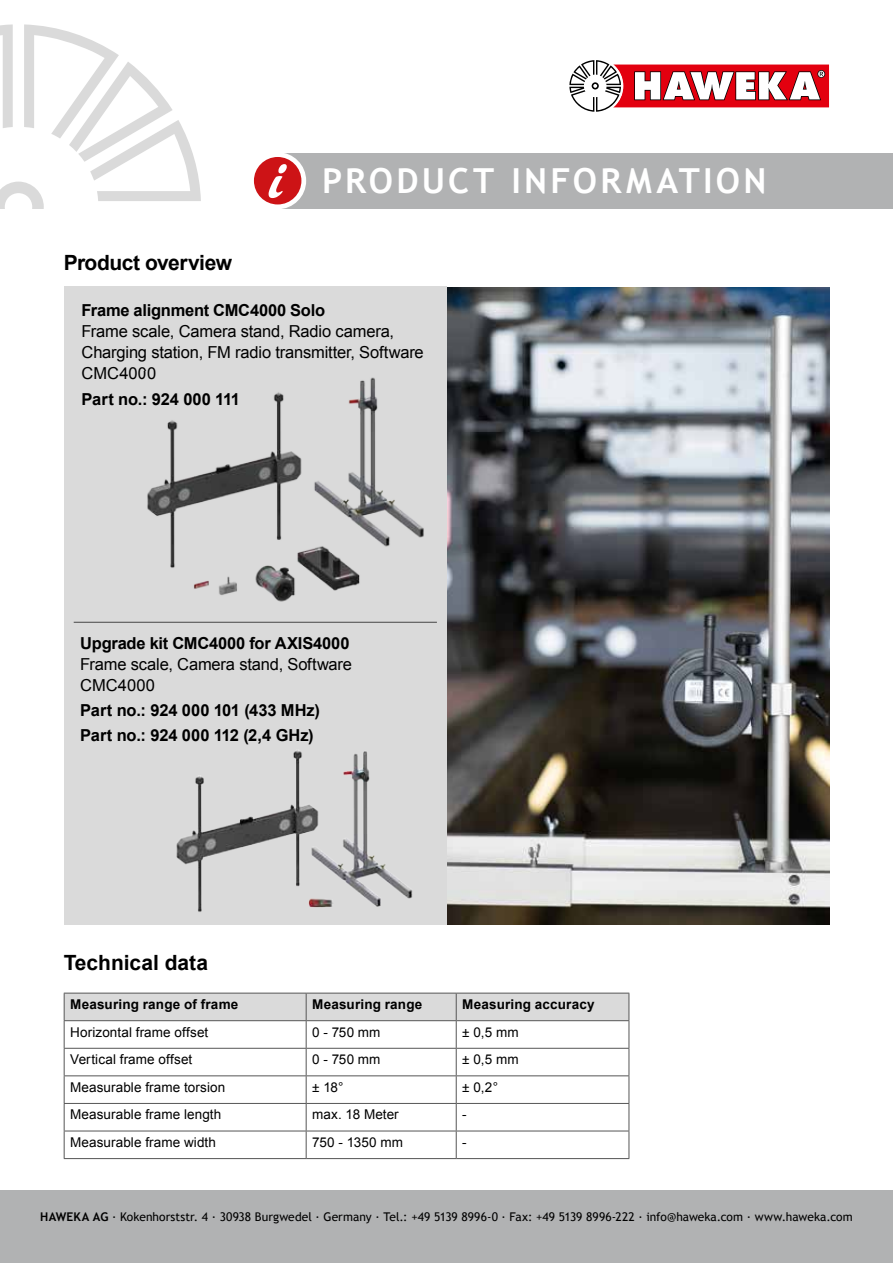
<style>
.page{position:relative;width:893px;height:1263px;background:#fff}
.page>*{position:absolute;margin:0;border:0;box-sizing:border-box;transform-origin:0 0}
.t1{font:700 34.5px "Trebuchet MS";letter-spacing:.095em;color:#fff}
.t2{font:700 21px "Arial";letter-spacing:-.015em;color:#000}
.t3{font:16.5px/21px "Arial";letter-spacing:-.01em;color:#000}
.t4{font:700 16.5px/25.2px "Arial";letter-spacing:-.01em;color:#000}
.t5{font:13.5px "Arial";letter-spacing:.01em;color:#000}
.t6{font:700 13.5px "Arial";letter-spacing:.01em;color:#000}
.t7{font:12px "Trebuchet MS";letter-spacing:.005em;color:#000}
.s1{font-weight:700}
</style>
<div class="page">
<svg style="left:0;top:24px;width:201px;height:184px"></svg>
<div style="left:276px;top:153px;width:617px;height:55px;background:#b1b2b3"></div>
<div style="left:249px;top:152px;width:57px;height:57px;background:#fff;border-radius:50%"></div>
<div style="left:254px;top:157px;width:47px;height:47px;background:#cd1316;border-radius:50%"></div>
<svg style="left:268px;top:164px;width:19px;height:34px"></svg>
<svg style="left:569px;top:60px;width:260px;height:52px"></svg>
<div style="left:0;top:1191px;width:893px;height:72px;background:#b1b2b3"></div>
<svg style="left:64px;top:993px;width:566px;height:165px"></svg>
<hr style="left:64px;top:1158px;width:242px;height:1px;background:#565656">
<hr style="left:306px;top:1158px;width:150px;height:1px;background:#565656">
<hr style="left:456px;top:1158px;width:173px;height:1px;background:#565656">
<img style="left:446px;top:287px;width:383px;height:638px">
<div style="left:64px;top:287px;width:382px;height:638px;background:#dadada"></div>
<img style="left:147px;top:377px;width:277px;height:225px">
<img style="left:176px;top:751px;width:237px;height:161px">
<hr style="left:74px;top:622px;width:363px;height:1px;background:#565656">
<h1 class="t1" style="left:322px;top:159px;width:446px">PRODUCT INFORMATION</h1>
<h2 class="t2" style="left:64px;top:249px;width:170px">Product overview</h2>
<p class="t4" style="left:82px;top:298px;width:245px">Frame alignment CMC4000 Solo</p>
<p class="t3" style="left:82px;top:321px;width:344px">Frame scale, Camera stand, Radio camera,<br>Charging station, FM radio transmitter, Software<br>CMC4000</p>
<p class="t4" style="left:82px;top:387px;width:160px">Part no.: 924 000 111</p>
<p class="t4" style="left:80px;top:631px;width:271px">Upgrade kit CMC4000 for AXIS4000</p>
<p class="t3" style="left:80px;top:654px;width:273px">Frame scale, Camera stand, Software<br>CMC4000</p>
<p class="t4" style="left:80px;top:698px;width:241px">Part no.: 924 000 101 (433 MHz)<br>Part no.: 924 000 112 (2,4 GHz)</p>
<h2 class="t2" style="left:64px;top:948px;width:146px">Technical data</h2>
<p class="t6" style="left:70px;top:995px;width:170px">Measuring range of frame</p>
<p class="t6" style="left:312px;top:995px;width:112px">Measuring range</p>
<p class="t6" style="left:462px;top:995px;width:134px">Measuring accuracy</p>
<p class="t5" style="left:70px;top:1023px;width:140px">Horizontal frame offset</p>
<p class="t5" style="left:312px;top:1023px;width:70px">0 - 750 mm</p>
<p class="t5" style="left:462px;top:1023px;width:58px">± 0,5 mm</p>
<p class="t5" style="left:70px;top:1050px;width:124px">Vertical frame offset</p>
<p class="t5" style="left:312px;top:1050px;width:70px">0 - 750 mm</p>
<p class="t5" style="left:462px;top:1050px;width:58px">± 0,5 mm</p>
<p class="t5" style="left:70px;top:1078px;width:157px">Measurable frame torsion</p>
<p class="t5" style="left:312px;top:1078px;width:33px">± 18°</p>
<p class="t5" style="left:462px;top:1078px;width:37px">± 0,2°</p>
<p class="t5" style="left:70px;top:1106px;width:153px">Measurable frame length</p>
<p class="t5" style="left:312px;top:1106px;width:88px">max. 18 Meter</p>
<p class="t5" style="left:462px;top:1106px;width:6px">-</p>
<p class="t5" style="left:70px;top:1133px;width:147px">Measurable frame width</p>
<p class="t5" style="left:312px;top:1133px;width:92px">750 - 1350 mm</p>
<p class="t5" style="left:462px;top:1133px;width:6px">-</p>
<p class="t7" style="left:40px;top:1209px;width:814px"><span class="s1">HAWEKA AG</span> · Kokenhorststr. 4 · 30938 Burgwedel · Germany · Tel.: +49 5139 8996-0 · Fax: +49 5139 8996-222 · info@haweka.com · www.haweka.com</p>
</div>
